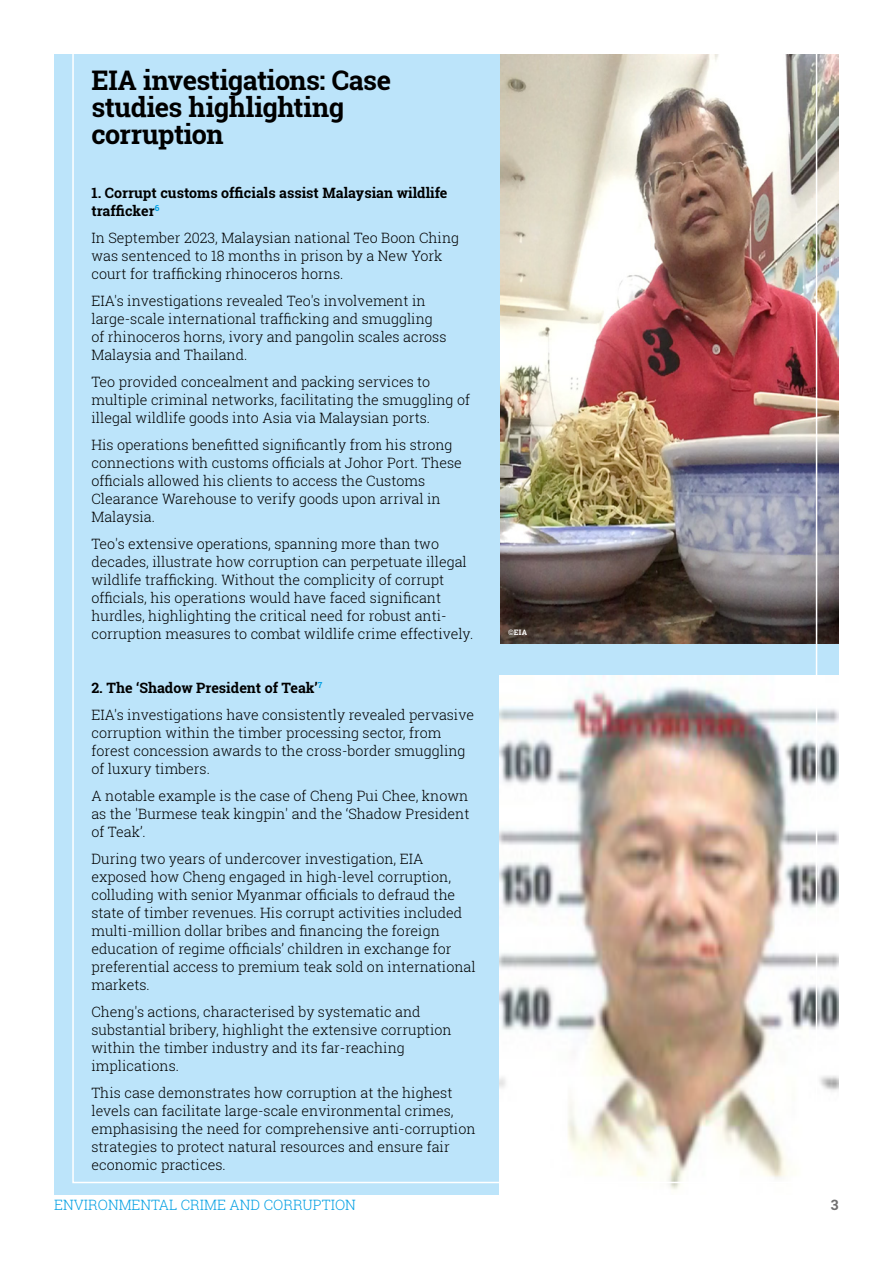
<style>
.page{position:relative;width:893px;height:1263px;background:#fff}
.page>*{position:absolute;margin:0;border:0;box-sizing:border-box;transform-origin:0 0}
.t1{font:700 27px/27px "Roboto Slab";letter-spacing:-.02em;color:#000}
.t2{font:300 14.25px/18px "Roboto Slab";color:#000}
.t3{font:700 14.25px/18px "Roboto Slab";color:#000}
.t4{font:300 14.25px "Roboto Slab";color:#009fe3}
.t5{font:700 14.25px "Roboto Slab";color:#706f6f}
.t6{font:700 7.5px "Roboto Slab";color:#fff}
.s1{font-weight:700}
</style>
<div class="page">
<div style="left:54px;top:54px;width:785px;height:1141px;background:#bce4fa"></div>
<img style="left:501px;top:54px;width:338px;height:589px">
<img style="left:500px;top:675px;width:339px;height:520px">
<h1 class="t1" style="left:91px;top:66px;width:301px">EIA investigations: Case studies highlighting corruption</h1>
<p class="t3" style="left:91px;top:184px;width:358px">1. Corrupt customs officials assist Malaysian wildlife trafficker<sup>6</sup></p>
<p class="t2" style="left:91px;top:228px;width:369px">In September 2023, Malaysian national Teo Boon Ching was sentenced to 18 months in prison by a New York court for trafficking rhinoceros horns.</p>
<p class="t2" style="left:91px;top:291px;width:357px">EIA's investigations revealed Teo's involvement in large-scale international trafficking and smuggling of rhinoceros horns, ivory and pangolin scales across Malaysia and Thailand.</p>
<p class="t2" style="left:91px;top:372px;width:380px">Teo provided concealment and packing services to multiple criminal networks, facilitating the smuggling of illegal wildlife goods into Asia via Malaysian ports.</p>
<p class="t2" style="left:91px;top:435px;width:372px">His operations benefitted significantly from his strong connections with customs officials at Johor Port. These officials allowed his clients to access the Customs Clearance Warehouse to verify goods upon arrival in Malaysia.</p>
<p class="t2" style="left:91px;top:534px;width:383px">Teo's extensive operations, spanning more than two decades, illustrate how corruption can perpetuate illegal wildlife trafficking. Without the complicity of corrupt officials, his operations would have faced significant hurdles, highlighting the critical need for robust anti&shy;corruption measures to combat wildlife crime effectively.</p>
<p class="t2" style="left:91px;top:674px;width:384px;line-height:27px"><span class="s1">2. The ‘Shadow President of Teak’</span><sup>7<br></sup>EIA's investigations have consistently revealed pervasive</p>
<p class="t2" style="left:91px;top:723px;width:376px">corruption within the timber processing sector, from forest concession awards to the cross-border smuggling of luxury timbers.</p>
<p class="t2" style="left:91px;top:786px;width:380px;text-align:justify">A notable example is the case of Cheng Pui Chee, known as the 'Burmese teak kingpin' and the ‘Shadow President of Teak’.</p>
<p class="t2" style="left:91px;top:849px;width:386px">During two years of undercover investigation, EIA exposed how Cheng engaged in high-level corruption, colluding with senior Myanmar officials to defraud the state of timber revenues. His corrupt activities included multi-million dollar bribes and financing the foreign education of regime officials’ children in exchange for preferential access to premium teak sold on international markets.</p>
<p class="t2" style="left:91px;top:1002px;width:362px">Cheng's actions, characterised by systematic and substantial bribery, highlight the extensive corruption within the timber industry and its far-reaching implications.</p>
<p class="t2" style="left:91px;top:1083px;width:386px">This case demonstrates how corruption at the highest levels can facilitate large-scale environmental crimes, emphasising the need for comprehensive anti-corruption strategies to protect natural resources and ensure fair economic practices.</p>
<p class="t6" style="left:508px;top:627px;width:21px">©EIA</p>
<p class="t4" style="left:54px;top:1195px;width:303px">ENVIRONMENTAL CRIME AND CORRUPTION</p>
<p class="t5" style="left:831px;top:1195px;width:9px">3</p>
</div>
